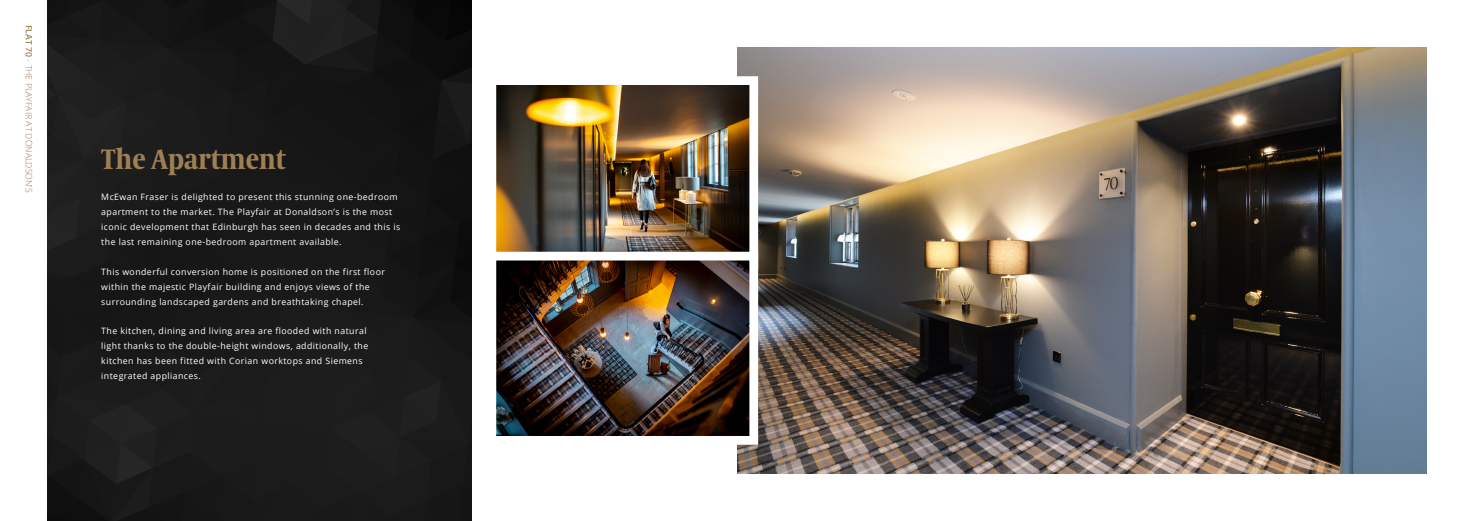
<style>
.page{position:relative;width:1474px;height:521px;background:#fff}
.page>*{position:absolute;margin:0;border:0;box-sizing:border-box;transform-origin:0 0}
.t1{font:700 28px "Coranto 2 Headline";color:#9e7f54}
.t2{font:8.75px/14.9px "Open Sans";letter-spacing:.05em;color:#fff}
.t3{font:300 8.75px "Open Sans";color:#9e7f54}
.s1{font-weight:600}
</style>
<div class="page">
<img style="left:47px;top:0;width:424px;height:521px">
<img style="left:737px;top:47px;width:689px;height:427px">
<img style="left:496px;top:72px;width:266px;height:175px">
<img style="left:496px;top:247px;width:266px;height:202px">
<p class="t3" style="left:35px;top:25px;width:169px;rotate:90deg"><span class="s1">FLAT 70</span> - THE PLAYFAIR AT DONALDSON’S</p>
<h1 class="t1" style="left:101px;top:138px;width:185px">The Apartment</h1>
<p class="t2" style="left:101px;top:190px;width:300px">McEwan Fraser is delighted to present this stunning one-bedroom apartment to the market. The Playfair at Donaldson’s is the most iconic development that Edinburgh has seen in decades and this is the last remaining one-bedroom apartment available.</p>
<p class="t2" style="left:101px;top:264px;width:285px">This wonderful conversion home is positioned on the first floor within the majestic Playfair building and enjoys views of the surrounding landscaped gardens and breathtaking chapel.</p>
<p class="t2" style="left:101px;top:323px;width:268px">The kitchen, dining and living area are flooded with natural light thanks to the double-height windows, additionally, the kitchen has been fitted with Corian worktops and Siemens integrated appliances.</p>
</div>
